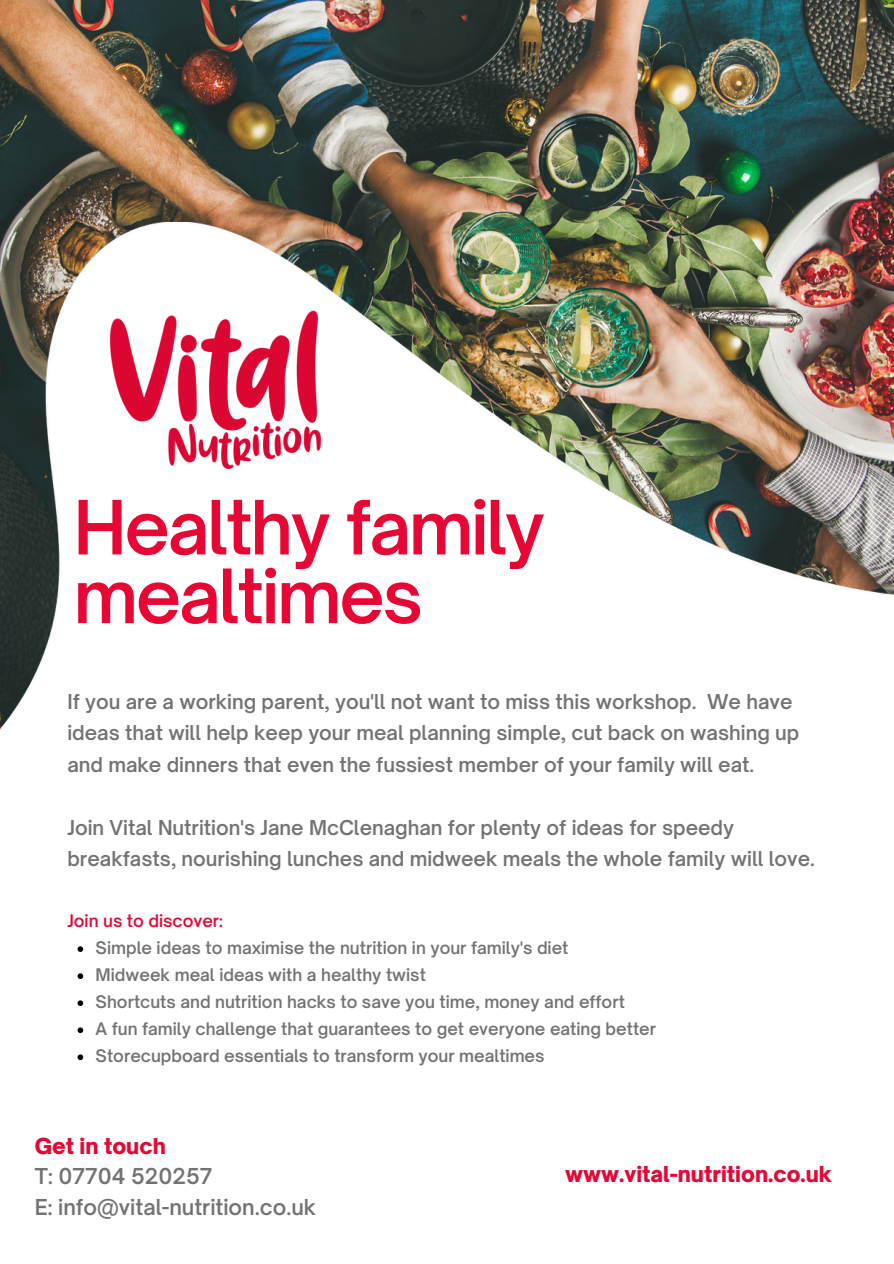
<style>
.page{position:relative;width:894px;height:1264px;background:#fff}
.page>*{position:absolute;margin:0;border:0;box-sizing:border-box;transform-origin:0 0}
.t1{font:600 71.55px/68.7px "Open Sauce One";letter-spacing:-.035em;color:#e70634}
.t2{font:600 21px/30.5px "Open Sauce One";color:#737373}
.t3{font:900 21px "Open Sauce One";color:#e70634}
.t4{font:600 19.65px/31.5px "Open Sauce One";color:#737373}
.t5{font:600 16.5px/27px "Open Sauce One";color:#737373}
.t6{font:600 16.5px "Open Sauce One";color:#e70634}
</style>
<div class="page">
<img style="left:0;top:0;width:893px;height:222px">
<img style="left:0;top:222px;width:893px;height:839px">
<img style="left:73px;top:285px;width:284px;height:200px">
<svg style="left:78px;top:946px;width:5px;height:5px"></svg>
<svg style="left:78px;top:973px;width:5px;height:6px"></svg>
<svg style="left:78px;top:1000px;width:5px;height:6px"></svg>
<svg style="left:78px;top:1027px;width:5px;height:6px"></svg>
<svg style="left:78px;top:1054px;width:5px;height:6px"></svg>
<h1 class="t1" style="left:73px;top:493px;width:473px">Healthy family mealtimes</h1>
<p class="t4" style="left:67px;top:685px;width:733px">If you are a working parent, you'll not want to miss this workshop. We have ideas that will help keep your meal planning simple, cut back on washing up and make dinners that even the fussiest member of your family will eat.</p>
<p class="t4" style="left:67px;top:811px;width:748px">Join Vital Nutrition's Jane McClenaghan for plenty of ideas for speedy breakfasts, nourishing lunches and midweek meals the whole family will love.</p>
<p class="t6" style="left:67px;top:910px;width:157px">Join us to discover:</p>
<p class="t5" style="left:96px;top:934px;width:562px">Simple ideas to maximise the nutrition in your family's diet<br>Midweek meal ideas with a healthy twist<br>Shortcuts and nutrition hacks to save you time, money and effort<br>A fun family challenge that guarantees to get everyone eating better Storecupboard essentials to transform your mealtimes</p>
<p class="t3" style="left:35px;top:1132px;width:132px">Get in touch</p>
<p class="t2" style="left:35px;top:1160px;width:283px">T: 07704 520257<br>E: info@vital-nutrition.co.uk</p>
<p class="t3" style="left:565px;top:1161px;width:268px">www.vital-nutrition.co.uk</p>
</div>
